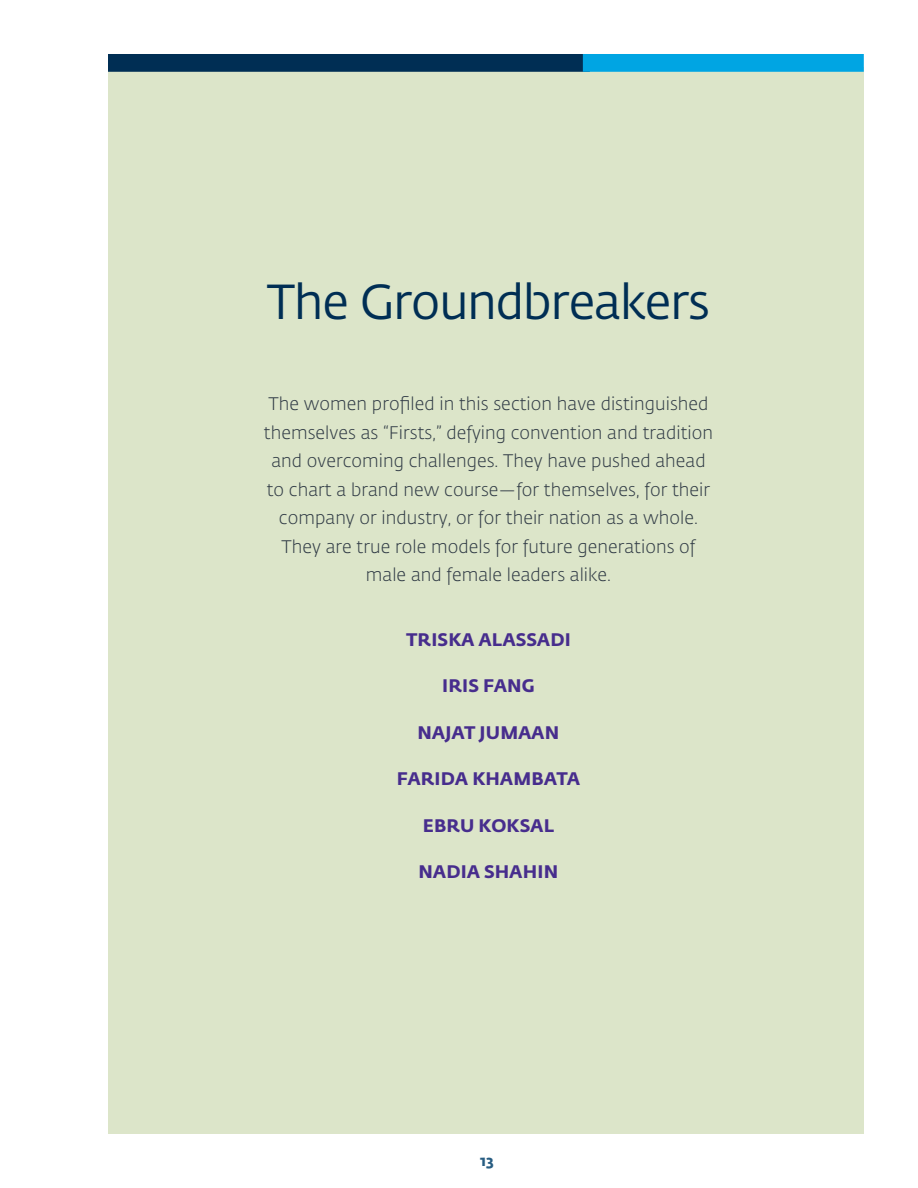
<style>
.page{position:relative;width:918px;height:1188px;background:#fff}
.page>*{position:absolute;margin:0;border:0;box-sizing:border-box;transform-origin:0 0}
.Body_Subheads_1{font:48.6px "Fedra Sans Std";letter-spacing:-.02em;color:#002e54}
.Intro_sections{font:300 18px/28.5px "Fedra Sans Std";letter-spacing:.005em;color:#323d47;text-align:center}
.Body_Subheads_2-Viol{font:700 18px "Fedra Sans Std";letter-spacing:.01em;color:#472d8d}
.t1{font:700 15px "Fedra Sans Std";color:#285d82}
</style>
<div class="page">
<div style="left:108px;top:68px;width:756px;height:1066px;background:#dce5c9"></div>
<div style="left:108px;top:54px;width:482px;height:18px;background:#002e54"></div>
<div style="left:583px;top:54px;width:281px;height:18px;background:#00a5e3"></div>
<p class="Body_Subheads_1" style="left:267px;top:273px;width:445px">The Groundbreakers</p>
<p class="Intro_sections" style="left:264px;top:390px;width:451px">The women profiled in this section have distinguished themselves as “Firsts,” defying convention and tradition and overcoming challenges. They have pushed ahead to chart a brand new course—for themselves, for their company or industry, or for their nation as a whole.<br>They are true role models for future generations of male and female leaders alike.</p>
<p class="Body_Subheads_2-Viol" style="left:406px;top:628px;width:166px">TRISKA ALASSADI</p>
<p class="Body_Subheads_2-Viol" style="left:442px;top:674px;width:94px">IRIS FANG</p>
<p class="Body_Subheads_2-Viol" style="left:418px;top:721px;width:143px">NAJAT JUMAAN</p>
<p class="Body_Subheads_2-Viol" style="left:397px;top:767px;width:185px">FARIDA KHAMBATA</p>
<p class="Body_Subheads_2-Viol" style="left:423px;top:814px;width:133px">EBRU KOKSAL</p>
<p class="Body_Subheads_2-Viol" style="left:419px;top:860px;width:141px">NADIA SHAHIN</p>
<p class="t1" style="left:480px;top:1151px;width:15px">13</p>
</div>
